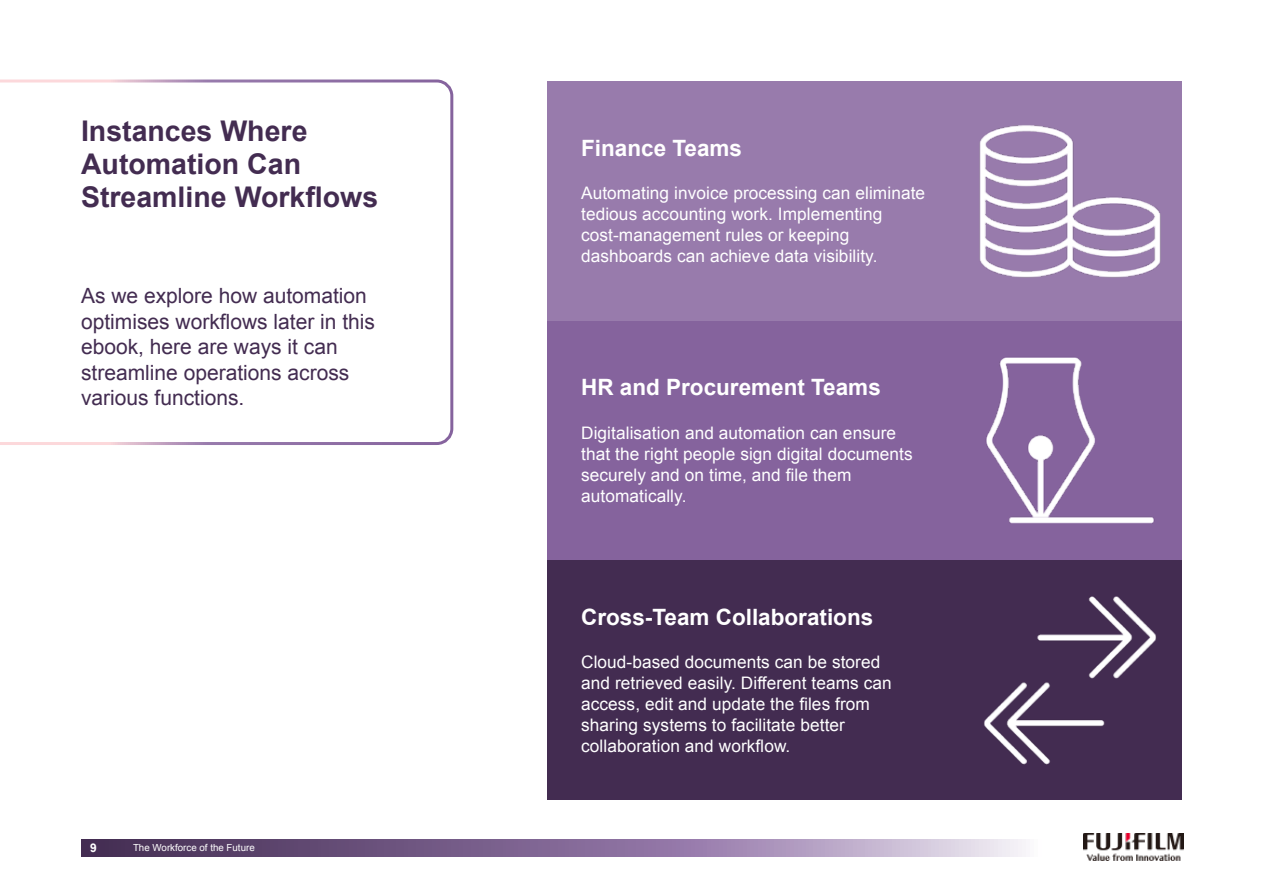
<style>
.page{position:relative;width:1263px;height:893px;background:#fff}
.page>*{position:absolute;margin:0;border:0;box-sizing:border-box;transform-origin:0 0}
.t1{font:700 28.5px/33px "Arial";color:#432c51}
.Subheading{font:700 22.5px "Arial";color:#fff}
.t2{font:21px/25.5px "Arial";color:#432c51}
.Subheading-2{font:17.25px/21px "Arial";letter-spacing:.005em;color:#fff}
.t3{font:700 12px "Arial";color:#fff}
.t4{font:9.75px "Arial";color:#fff}
</style>
<div class="page">
<svg style="left:0;top:79px;width:454px;height:366px"></svg>
<img style="left:1084px;top:834px;width:100px;height:27px">
<div style="left:547px;top:321px;width:635px;height:239px;background:#85639d"></div>
<div style="left:547px;top:81px;width:635px;height:240px;background:#987bac"></div>
<div style="left:547px;top:560px;width:635px;height:240px;background:#432c51"></div>
<img style="left:979px;top:125px;width:182px;height:153px">
<img style="left:986px;top:357px;width:169px;height:167px">
<img style="left:984px;top:596px;width:173px;height:169px">
<svg style="left:81px;top:839px;width:1003px;height:17px;background:#917ca0"></svg>
<p class="t1" style="left:81px;top:115px;width:299px">Instances Where<br>Automation Can<br>Streamline Workflows</p>
<p class="t2" style="left:81px;top:283px;width:296px">As we explore how automation optimises workflows later in this ebook, here are ways it can streamline operations across various functions.</p>
<p class="t3" style="left:90px;top:840px;width:8px">9</p>
<p class="t4" style="left:133px;top:842px;width:123px">The Workforce of the Future</p>
<p class="Subheading" style="left:581px;top:133px;width:162px">Finance Teams</p>
<p class="Subheading-2" style="left:581px;top:183px;width:345px">Automating invoice processing can eliminate tedious accounting work. Implementing cost-management rules or keeping dashboards can achieve data visibility.</p>
<p class="Subheading" style="left:581px;top:373px;width:301px">HR and Procurement Teams</p>
<p class="Subheading-2" style="left:581px;top:422px;width:333px">Digitalisation and automation can ensure that the right people sign digital documents securely and on time, and file them automatically.</p>
<p class="Subheading" style="left:581px;top:602px;width:294px">Cross-Team Collaborations</p>
<p class="Subheading-2" style="left:581px;top:651px;width:312px">Cloud-based documents can be stored and retrieved easily. Different teams can access, edit and update the files from sharing systems to facilitate better collaboration and workflow.</p>
</div>
